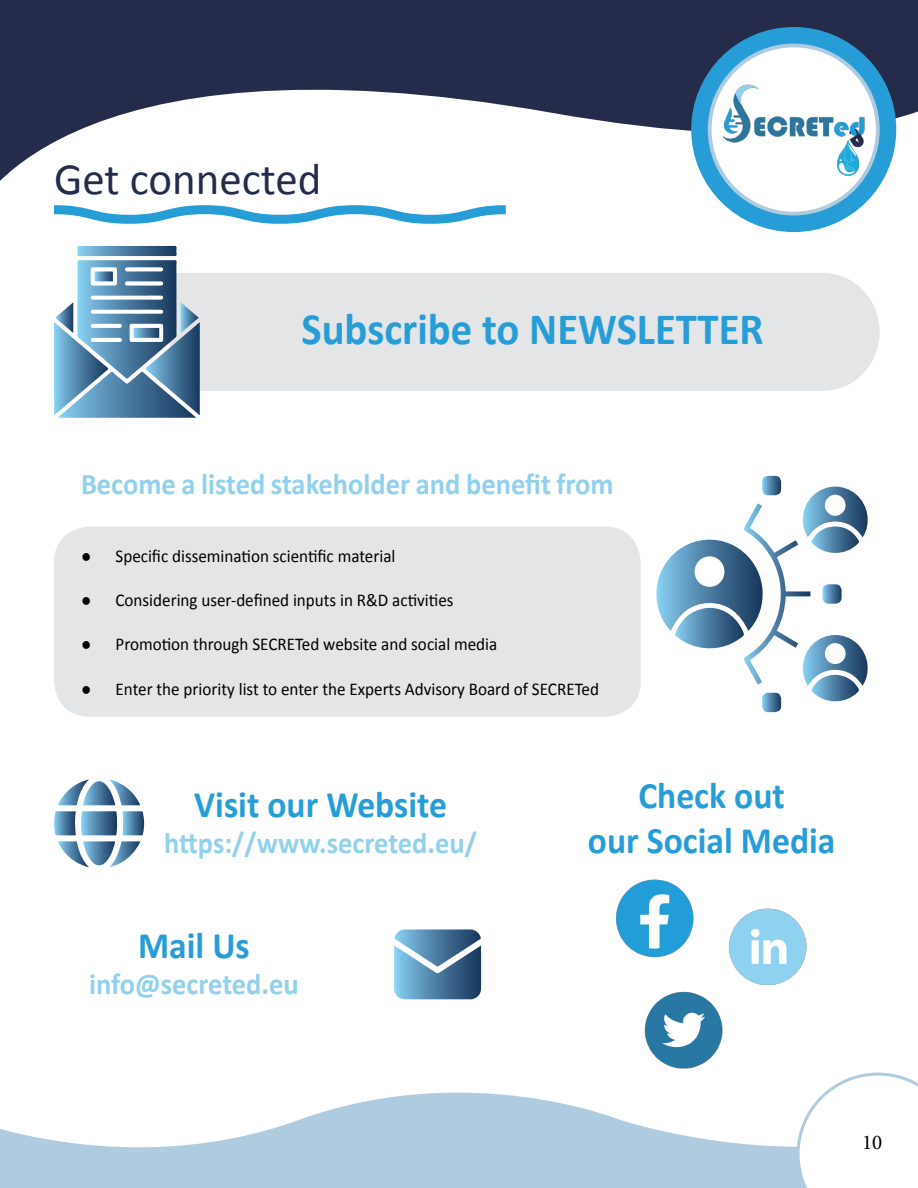
<style>
.page{position:relative;width:918px;height:1188px;background:#fff}
.page>*{position:absolute;margin:0;border:0;box-sizing:border-box;transform-origin:0 0}
.t1{font:700 45px "Calibri";color:#279dd8;scale:.95 1}
.t2{font:45px "Calibri";color:#252b4a}
.t3{font:700 37.5px/45px "Calibri";color:#279dd8;text-align:center;scale:.95 1}
.t4{font:700 30px "Calibri";color:#91d1ed;scale:.95 1}
.t5{font:21px "Minion Pro";color:#000}
.t6{font:18px "Calibri";color:#000;scale:.95 1}
</style>
<div class="page">
<svg style="left:0;top:0;width:918px;height:216px;fill:#252b4a"></svg>
<svg style="left:0;top:1072px;width:884px;height:116px;fill:#afcbe0"></svg>
<svg style="left:797px;top:1073px;width:121px;height:115px"></svg>
<div style="left:691px;top:27px;width:205px;height:205px;background:#279dd8;border-radius:50%"></div>
<div style="left:710px;top:45px;width:168px;height:169px;background:#fff;border-radius:50%"></div>
<div style="left:708px;top:44px;width:172px;height:171px;border:4px solid #afcbe0;border-radius:50%"></div>
<img style="left:720px;top:83px;width:148px;height:93px">
<div style="left:54px;top:527px;width:587px;height:190px;background:#e4e5e6;border-radius:36px"></div>
<div style="left:200px;top:273px;width:680px;height:118px;background:#e4e5e6"></div>
<svg style="left:45px;top:201px;width:470px;height:23px"></svg>
<svg style="left:54px;top:246px;width:146px;height:172px"></svg>
<svg style="left:656px;top:476px;width:212px;height:236px"></svg>
<svg style="left:394px;top:929px;width:87px;height:70px;background:#628eae"></svg>
<svg style="left:58px;top:780px;width:82px;height:25px"></svg>
<svg style="left:54px;top:811px;width:91px;height:24px;background:#6b95b4"></svg>
<svg style="left:58px;top:841px;width:82px;height:26px"></svg>
<img style="left:728px;top:908px;width:79px;height:78px">
<img style="left:644px;top:991px;width:79px;height:78px">
<img style="left:615px;top:879px;width:79px;height:79px">
<h1 class="t2" style="left:54px;top:151px;width:269px">Get connected</h1>
<h1 class="t1" style="left:301px;top:301px;width:488px">Subscribe to NEWSLETTER</h1>
<h3 class="t4" style="left:81px;top:465px;width:562px">Become a listed stakeholder and benefit from</h3>
<p class="t6" style="left:81px;top:545px;width:333px">● Specific dissemination scientific material</p>
<p class="t6" style="left:81px;top:589px;width:394px">● Considering user-defined inputs in R&amp;D activities</p>
<p class="t6" style="left:81px;top:633px;width:440px">● Promotion through SECRETed website and social media</p>
<p class="t6" style="left:81px;top:677px;width:547px">● Enter the priority list to enter the Experts Advisory Board of SECRETed</p>
<h2 class="t3" style="left:194px;top:782px;width:268px">Visit our Website</h2>
<h3 class="t4" style="left:164px;top:824px;width:331px">https://www.secreted.eu/</h3>
<h2 class="t3" style="left:138px;top:923px;width:119px">Mail Us</h2>
<h3 class="t4" style="left:89px;top:965px;width:222px">info@secreted.eu</h3>
<h2 class="t3" style="left:588px;top:773px;width:262px">Check out<br>our Social Media</h2>
<p class="t5" style="left:862px;top:1128px;width:22px">10</p>
</div>
